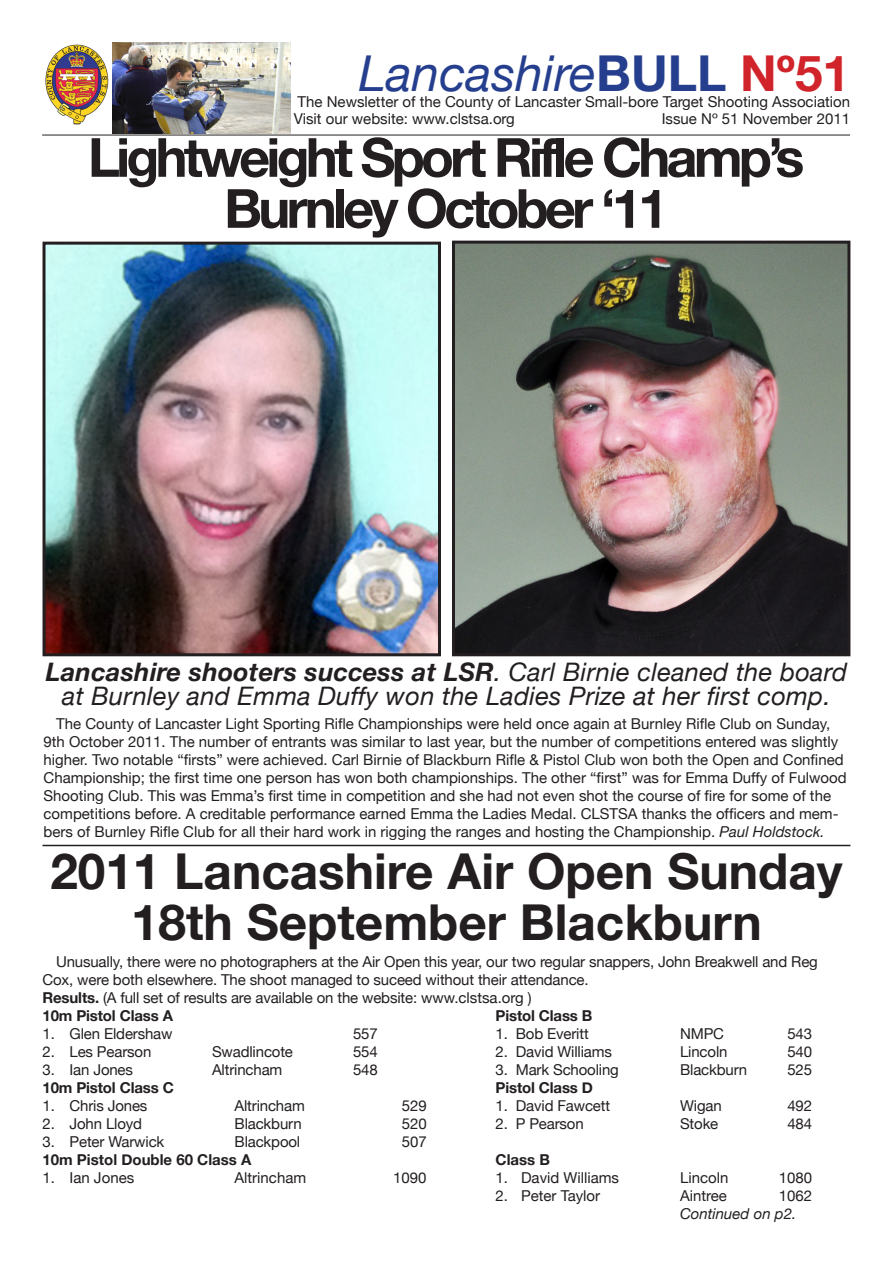
<style>
.page{position:relative;width:893px;height:1263px;background:#fff}
.page>*{position:absolute;margin:0;border:0;box-sizing:border-box;transform-origin:0 0}
.t1{font:700 54px "Helvetica Neue";letter-spacing:-.07em;color:#231f20}
.t2{font:700 49.5px/51px "Helvetica Neue";color:#231f20;text-align:center}
.t3{font:italic 49.5px "Helvetica Neue";color:#253f8e}
.t4{font:italic 25.5px/24px "Helvetica Neue";letter-spacing:.01em;color:#231f20;text-align:center}
.t5{font:15px/18px "Helvetica Neue";color:#231f20}
.t6{font:700 15px "Helvetica Neue";letter-spacing:-.01em;color:#231f20}
.t7{font:italic 15px "Helvetica Neue";color:#231f20}
.s1{font-weight:700;font-style:normal}
.s2{font-weight:700;font-style:normal;color:#d1232a}
.s3{font-weight:700}
.s4{font-style:italic}
</style>
<div class="page">
<img style="left:45px;top:44px;width:64px;height:81px">
<img style="left:112px;top:43px;width:179px;height:90px">
<hr style="left:42px;top:135px;width:808px;height:1px;background:#231f20">
<img style="left:47px;top:246px;width:390px;height:406px">
<div style="left:43px;top:242px;width:398px;height:414px;border:3px solid #231f20"></div>
<img style="left:456px;top:245px;width:390px;height:407px">
<div style="left:452px;top:241px;width:398px;height:415px;border:3px solid #231f20"></div>
<hr style="left:43px;top:845px;width:807px;height:1px;background:#231f20">
<p class="t3" style="left:359px;top:43px;width:493px">Lancashire<span class="s1">BULL</span> <span class="s2">Nº51</span></p>
<p class="t5" style="left:298px;top:93px;width:554px">The Newsletter of the County of Lancaster Small-bore Target Shooting Association</p>
<p class="t5" style="left:294px;top:109px;width:222px">Visit our website: www.clstsa.org</p>
<p class="t5" style="left:662px;top:109px;width:190px">Issue Nº 51 November 2011</p>
<p class="t1" style="left:88px;top:124px;width:718px">Lightweight Sport Rifle Champ’s</p>
<p class="t1" style="left:224px;top:175px;width:446px">Burnley October ‘11</p>
<p class="t4" style="left:46px;top:660px;width:803px"><span class="s3">Lancashire shooters success at LSR</span>. Carl Birnie cleaned the board at Burnley and Emma Duffy won the Ladies Prize at her first comp.</p>
<p class="t5" style="left:44px;top:714px;width:804px;text-indent:13px">The County of Lancaster Light Sporting Rifle Championships were held once again at Burnley Rifle Club on Sunday, 9th October 2011. The number of entrants was similar to last year, but the number of competitions entered was slightly higher. Two notable “firsts” were achieved. Carl Birnie of Blackburn Rifle &amp; Pistol Club won both the Open and Confined Championship; the first time one person has won both championships. The other “first” was for Emma Duffy of Fulwood Shooting Club. This was Emma’s first time in competition and she had not even shot the course of fire for some of the competitions before. A creditable performance earned Emma the Ladies Medal. CLSTSA thanks the officers and mem&shy;bers of Burnley Rifle Club for all their hard work in rigging the ranges and hosting the Championship. <span class="s4">Paul Holdstock.</span></p>
<p class="t2" style="left:50px;top:844px;width:794px">2011 Lancashire Air Open Sunday<br>18th September Blackburn</p>
<p class="t5" style="left:43px;top:952px;width:777px;text-indent:13px">Unusually, there were no photographers at the Air Open this year, our two regular snappers, John Breakwell and Reg<br>Cox, were both elsewhere. The shoot managed to suceed without their attendance.</p>
<p class="t5" style="left:43px;top:988px;width:491px"><span class="s3">Results.</span> (A full set of results are available on the website: www.clstsa.org )</p>
<p class="t6" style="left:43px;top:1006px;width:132px">10m Pistol Class A</p>
<p class="t6" style="left:496px;top:1006px;width:98px">Pistol Class B</p>
<p class="t5" style="left:43px;top:1024px;width:132px">1. Glen Eldershaw</p>
<p class="t5" style="left:353px;top:1024px;width:26px">557</p>
<p class="t5" style="left:496px;top:1024px;width:95px">1. Bob Everitt</p>
<p class="t5" style="left:680px;top:1024px;width:45px">NMPC</p>
<p class="t5" style="left:787px;top:1024px;width:26px">543</p>
<p class="t5" style="left:43px;top:1042px;width:110px">2. Les Pearson</p>
<p class="t5" style="left:212px;top:1042px;width:82px">Swadlincote</p>
<p class="t5" style="left:353px;top:1042px;width:26px">554</p>
<p class="t5" style="left:496px;top:1042px;width:118px">2. David Williams</p>
<p class="t5" style="left:680px;top:1042px;width:49px">Lincoln</p>
<p class="t5" style="left:787px;top:1042px;width:26px">540</p>
<p class="t5" style="left:43px;top:1060px;width:92px">3. Ian Jones</p>
<p class="t5" style="left:212px;top:1060px;width:72px">Altrincham</p>
<p class="t5" style="left:353px;top:1060px;width:26px">548</p>
<p class="t5" style="left:496px;top:1060px;width:125px">3. Mark Schooling</p>
<p class="t5" style="left:680px;top:1060px;width:69px">Blackburn</p>
<p class="t5" style="left:787px;top:1060px;width:26px">525</p>
<p class="t6" style="left:43px;top:1078px;width:133px">10m Pistol Class C</p>
<p class="t6" style="left:496px;top:1078px;width:99px">Pistol Class D</p>
<p class="t5" style="left:43px;top:1096px;width:106px">1. Chris Jones</p>
<p class="t5" style="left:235px;top:1096px;width:72px">Altrincham</p>
<p class="t5" style="left:402px;top:1096px;width:26px">529</p>
<p class="t5" style="left:496px;top:1096px;width:116px">1. David Fawcett</p>
<p class="t5" style="left:680px;top:1096px;width:43px">Wigan</p>
<p class="t5" style="left:787px;top:1096px;width:26px">492</p>
<p class="t5" style="left:43px;top:1114px;width:101px">2. John Lloyd</p>
<p class="t5" style="left:235px;top:1114px;width:69px">Blackburn</p>
<p class="t5" style="left:402px;top:1114px;width:26px">520</p>
<p class="t5" style="left:496px;top:1114px;width:90px">2. P Pearson</p>
<p class="t5" style="left:680px;top:1114px;width:40px">Stoke</p>
<p class="t5" style="left:787px;top:1114px;width:26px">484</p>
<p class="t5" style="left:43px;top:1132px;width:123px">3. Peter Warwick</p>
<p class="t5" style="left:235px;top:1132px;width:67px">Blackpool</p>
<p class="t5" style="left:402px;top:1132px;width:26px">507</p>
<p class="t6" style="left:43px;top:1150px;width:210px">10m Pistol Double 60 Class A</p>
<p class="t6" style="left:496px;top:1150px;width:56px">Class B</p>
<p class="t5" style="left:43px;top:1168px;width:93px">1. Ian Jones</p>
<p class="t5" style="left:235px;top:1168px;width:73px">Altrincham</p>
<p class="t5" style="left:393px;top:1168px;width:35px">1090</p>
<p class="t5" style="left:496px;top:1168px;width:125px">1. David Williams</p>
<p class="t5" style="left:680px;top:1168px;width:50px">Lincoln</p>
<p class="t5" style="left:779px;top:1168px;width:35px">1080</p>
<p class="t5" style="left:496px;top:1186px;width:106px">2. Peter Taylor</p>
<p class="t5" style="left:680px;top:1186px;width:48px">Aintree</p>
<p class="t5" style="left:779px;top:1186px;width:35px">1062</p>
<p class="t7" style="left:680px;top:1204px;width:118px">Continued on p2.</p>
</div>
